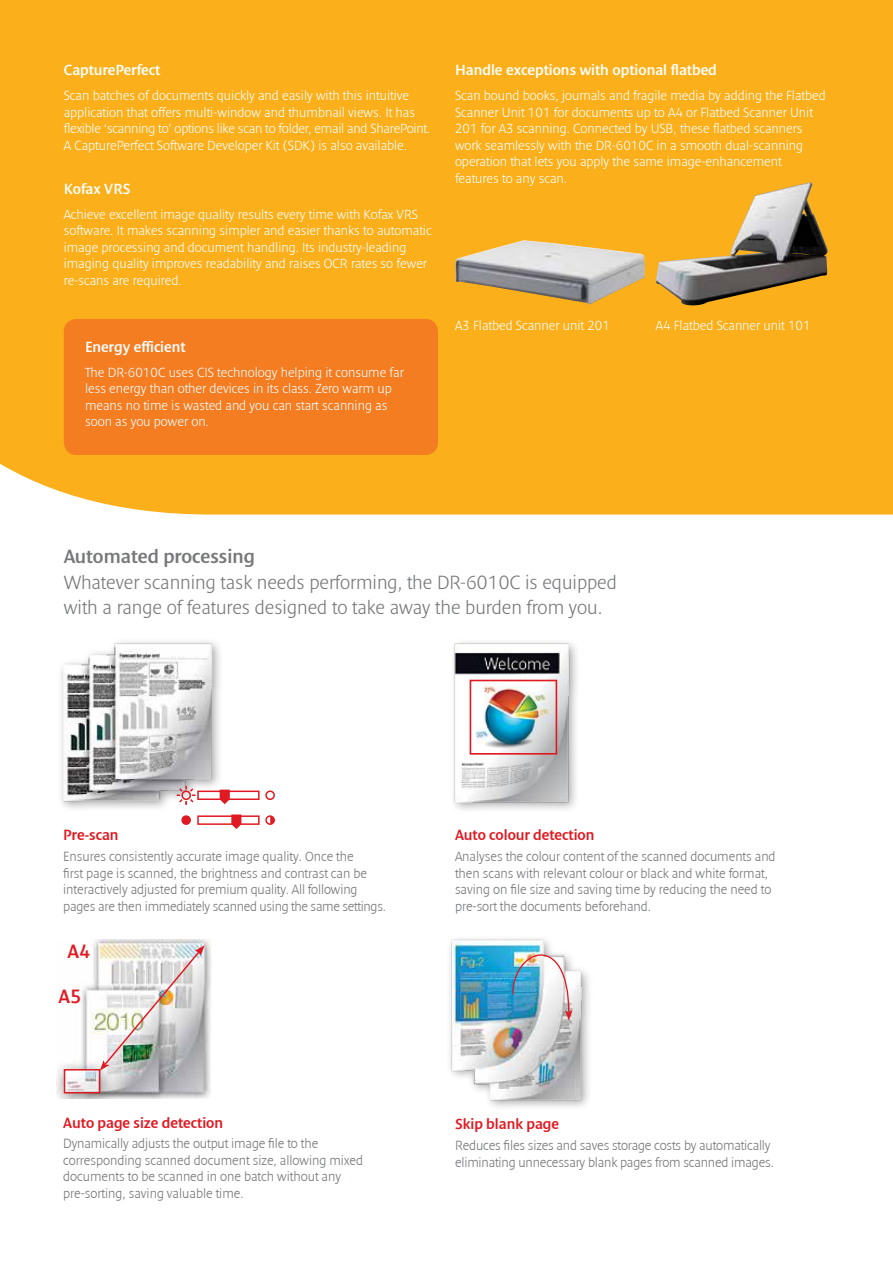
<style>
.page{position:relative;width:893px;height:1263px;background:#fff}
.page>*{position:absolute;margin:0;border:0;box-sizing:border-box;transform-origin:0 0}
.t1{font:300 19.5px/25.5px "Denda New";color:#76787a}
.t2{font:600 19.5px "Denda New";color:#76787a}
.t3{font:19.5px "Denda New";color:#e01a22}
.t4{font:600 15px "Denda New";color:#fff}
.t5{font:15px "Denda New";color:#e01a22}
.t6{font:300 13.5px/16.5px "Denda New";color:#fff}
.t7{font:300 13.5px/16.5px "Denda New";color:#76787a}
</style>
<div class="page">
<div style="left:0;top:0;width:893px;height:514px;background:#fbaf1a"></div>
<img style="left:455px;top:240px;width:190px;height:64px">
<img style="left:656px;top:182px;width:172px;height:123px">
<div style="left:64px;top:319px;width:374px;height:136px;background:#f47c21;border-radius:13px"></div>
<div style="left:449px;top:637px;width:132px;height:176px;background:#000;opacity:.35"></div>
<img style="left:453px;top:642px;width:118px;height:165px">
<img style="left:469px;top:679px;width:89px;height:76px">
<img style="left:61px;top:641px;width:164px;height:177px">
<div style="left:197px;top:815px;width:63px;height:10px;border:2px solid #e01a22"></div>
<svg style="left:231px;top:814px;width:10px;height:15px"></svg>
<div style="left:265px;top:815px;width:10px;height:10px;border:2px solid #e01a22;border-radius:50%"></div>
<div style="left:182px;top:816px;width:8px;height:8px;background:#e01a22;border-radius:50%"></div>
<div style="left:181px;top:815px;width:10px;height:10px;border:2px solid #e01a22;border-radius:50%"></div>
<svg style="left:269px;top:816px;width:6px;height:8px"></svg>
<div style="left:197px;top:790px;width:63px;height:10px;border:2px solid #e01a22"></div>
<svg style="left:220px;top:790px;width:10px;height:14px"></svg>
<div style="left:265px;top:790px;width:10px;height:10px;border:2px solid #e01a22;border-radius:50%"></div>
<svg style="left:177px;top:786px;width:18px;height:19px"></svg>
<img style="left:57px;top:939px;width:154px;height:159px">
<img style="left:63px;top:945px;width:142px;height:149px">
<img style="left:450px;top:939px;width:139px;height:168px">
<img style="left:511px;top:938px;width:61px;height:82px">
<p class="t4" style="left:64px;top:62px;width:98px">CapturePerfect</p>
<p class="t6" style="left:64px;top:88px;width:368px">Scan batches of documents quickly and easily with this intuitive application that offers multi-window and thumbnail views. It has flexible ‘scanning to’ options like scan to folder, email and SharePoint.<br>A CapturePerfect Software Developer Kit (SDK) is also available.</p>
<p class="t4" style="left:64px;top:180px;width:68px">Kofax VRS</p>
<p class="t6" style="left:64px;top:206px;width:369px">Achieve excellent image quality results every time with Kofax VRS software. It makes scanning simpler and easier thanks to automatic image processing and document handling. Its industry-leading imaging quality improves readability and raises OCR rates so fewer re-scans are required.</p>
<p class="t4" style="left:85px;top:339px;width:102px">Energy efficient</p>
<p class="t6" style="left:85px;top:364px;width:320px">The DR-6010C uses CIS technology helping it consume far less energy than other devices in its class. Zero warm up means no time is wasted and you can start scanning as soon as you power on.</p>
<p class="t4" style="left:455px;top:62px;width:263px">Handle exceptions with optional flatbed</p>
<p class="t6" style="left:455px;top:88px;width:372px">Scan bound books, journals and fragile media by adding the Flatbed Scanner Unit 101 for documents up to A4 or Flatbed Scanner Unit 201 for A3 scanning. Connected by USB, these flatbed scanners work seamlessly with the DR-6010C in a smooth dual-scanning operation that lets you apply the same image-enhancement features to any scan.</p>
<p class="t6" style="left:455px;top:317px;width:157px">A3 Flatbed Scanner unit 201</p>
<p class="t6" style="left:656px;top:317px;width:157px">A4 Flatbed Scanner unit 101</p>
<h1 class="t2" style="left:64px;top:546px;width:193px">Automated processing</h1>
<h1 class="t1" style="left:64px;top:569px;width:555px">Whatever scanning task needs performing, the DR-6010C is equipped with a range of features designed to take away the burden from you.</h1>
<p class="t5" style="left:63px;top:827px;width:57px">Pre-scan</p>
<p class="t7" style="left:63px;top:848px;width:324px">Ensures consistently accurate image quality. Once the<br>first page is scanned, the brightness and contrast can be interactively adjusted for premium quality. All following pages are then immediately scanned using the same settings.</p>
<h1 class="t3" style="left:67px;top:940px;width:24px">A4</h1>
<h1 class="t3" style="left:59px;top:986px;width:24px">A5</h1>
<p class="t5" style="left:63px;top:1114px;width:161px">Auto page size detection</p>
<p class="t7" style="left:63px;top:1136px;width:301px">Dynamically adjusts the output image file to the corresponding scanned document size, allowing mixed documents to be scanned in one batch without any pre-sorting, saving valuable time.</p>
<p class="t5" style="left:455px;top:827px;width:141px">Auto colour detection</p>
<p class="t7" style="left:455px;top:848px;width:322px">Analyses the colour content of the scanned documents and then scans with relevant colour or black and white format, saving on file size and saving time by reducing the need to pre-sort the documents beforehand.</p>
<p class="t5" style="left:455px;top:1116px;width:106px">Skip blank page</p>
<p class="t7" style="left:455px;top:1137px;width:320px">Reduces files sizes and saves storage costs by automatically eliminating unnecessary blank pages from scanned images.</p>
</div>
